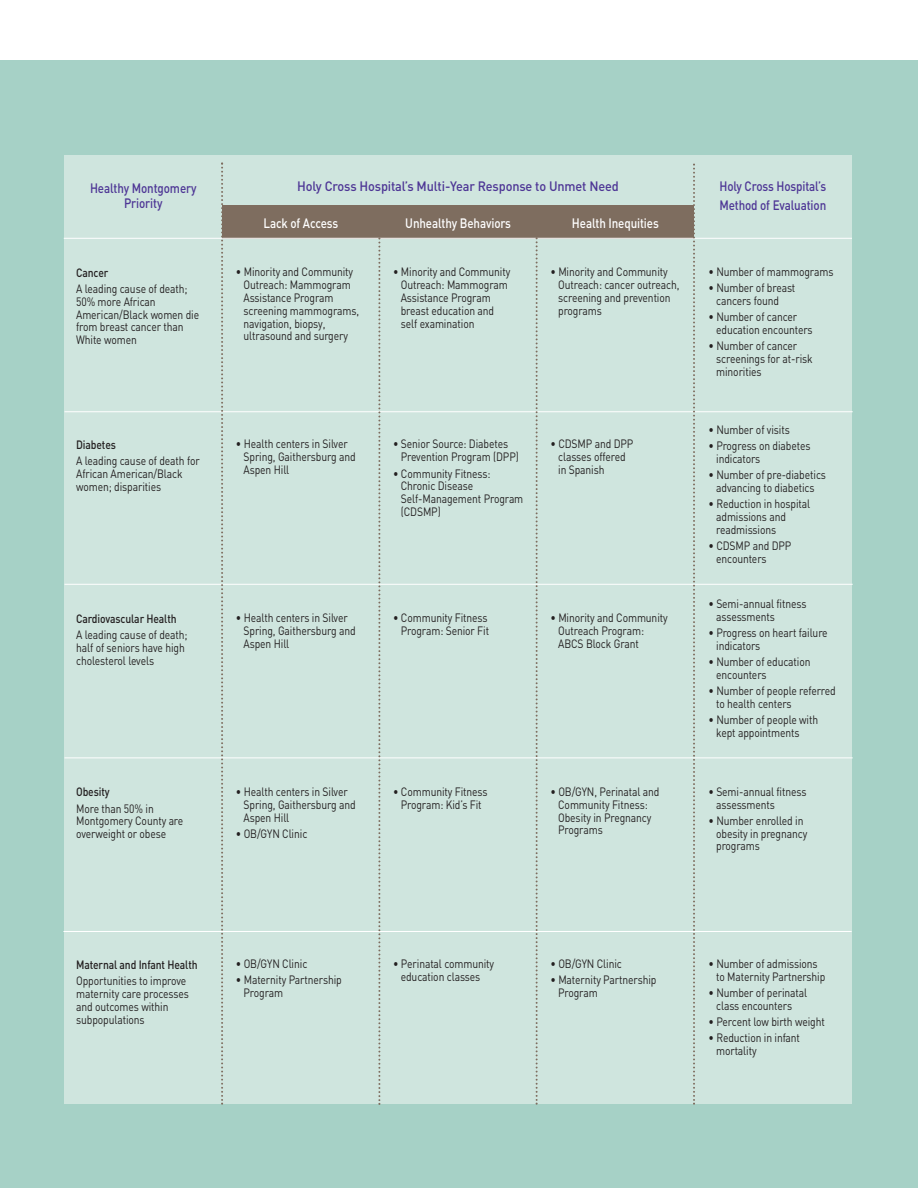
<style>
.page{position:relative;width:918px;height:1188px;background:#fff}
.page>*{position:absolute;margin:0;border:0;box-sizing:border-box;transform-origin:0 0}
.t1{font:500 13.5px/15px "DIN";letter-spacing:-.01em;color:#4d3595;text-align:center;scale:.86 1}
.t2{font:500 13.5px "DIN";letter-spacing:-.01em;color:#4d3595;scale:.94 1}
.t3{font:500 13.5px "DIN";letter-spacing:-.01em;color:#fff;scale:.86 1}
.t4{font:12px/12.9px "DIN";letter-spacing:-.01em;color:#231f20;scale:.86 1}
.t5{font:500 12px "DIN";letter-spacing:-.01em;color:#231f20;scale:.86 1}
</style>
<div class="page">
<div style="left:0;top:60px;width:918px;height:1128px;background:#a6d1c6"></div>
<div style="left:64px;top:155px;width:788px;height:949px;background:#cfe5de"></div>
<div style="left:222px;top:205px;width:472px;height:33px;background:#7e6d5f"></div>
<hr style="left:64px;top:411px;width:789px;height:1px;background:#fff">
<hr style="left:64px;top:238px;width:788px;height:1px;background:#fff">
<hr style="left:64px;top:584px;width:789px;height:1px;background:#fff">
<hr style="left:64px;top:758px;width:789px;height:1px;background:#fff">
<hr style="left:63px;top:931px;width:789px;height:1px;background:#fff">
<svg style="left:221px;top:163px;width:2px;height:942px"></svg>
<svg style="left:378px;top:238px;width:2px;height:867px"></svg>
<svg style="left:536px;top:237px;width:2px;height:868px"></svg>
<svg style="left:693px;top:164px;width:2px;height:941px"></svg>
<p class="t2" style="left:297px;top:178px;width:344px">Holy Cross Hospital’s Multi-Year Response to Unmet Need</p>
<p class="t1" style="left:90px;top:180px;width:125px">Healthy Montgomery<br>Priority</p>
<p class="t1" style="left:719px;top:177px;width:126px;line-height:18.3px;text-align:left">Holy Cross Hospital’s<br>Method of Evaluation</p>
<p class="t5" style="left:76px;top:265px;width:39px">Cancer</p>
<p class="t4" style="left:76px;top:282px;width:145px">A leading cause of death;<br>50% more African<br>American/Black women die from breast cancer than<br>White women</p>
<p class="t5" style="left:76px;top:438px;width:48px">Diabetes</p>
<p class="t4" style="left:76px;top:454px;width:145px">A leading cause of death for<br>African American/Black women; disparities</p>
<p class="t5" style="left:76px;top:611px;width:118px">Cardiovascular Health</p>
<p class="t4" style="left:76px;top:628px;width:131px">A leading cause of death; half of seniors have high cholesterol levels</p>
<p class="t5" style="left:76px;top:785px;width:40px">Obesity</p>
<p class="t4" style="left:76px;top:801px;width:126px">More than 50% in<br>Montgomery County are overweight or obese</p>
<p class="t3" style="left:264px;top:215px;width:88px">Lack of Access</p>
<p class="t3" style="left:405px;top:215px;width:125px">Unhealthy Behaviors</p>
<p class="t3" style="left:572px;top:215px;width:102px">Health Inequities</p>
<p class="t4" style="left:244px;top:265px;width:136px;text-indent:-8px">• Minority and Community<br>Outreach: Mammogram<br>Assistance Program screening mammograms, navigation, biopsy, ultrasound and surgery</p>
<p class="t4" style="left:401px;top:265px;width:129px;text-indent:-8px">• Minority and Community<br>Outreach: Mammogram<br>Assistance Program breast education and self examination</p>
<p class="t4" style="left:558px;top:265px;width:142px;text-indent:-8px">• Minority and Community<br>Outreach: cancer outreach, screening and prevention programs</p>
<p class="t4" style="left:244px;top:437px;width:132px;text-indent:-8px">• Health centers in Silver<br>Spring, Gaithersburg and<br>Aspen Hill</p>
<p class="t4" style="left:244px;top:611px;width:132px;text-indent:-8px">• Health centers in Silver<br>Spring, Gaithersburg and<br>Aspen Hill</p>
<p class="t4" style="left:401px;top:437px;width:139px;text-indent:-8px">• Senior Source: Diabetes<br>Prevention Program (DPP)</p>
<p class="t4" style="left:401px;top:466px;width:144px;text-indent:-8px">• Community Fitness:<br>Chronic Disease<br>Self-Management Program (CDSMP)</p>
<p class="t4" style="left:558px;top:437px;width:89px;text-indent:-8px">• CDSMP and DPP classes offered in Spanish</p>
<p class="t4" style="left:393px;top:611px;width:113px;text-align:right">• Community Fitness<br>Program: Senior Fit</p>
<p class="t4" style="left:558px;top:611px;width:129px;text-indent:-8px">• Minority and Community<br>Outreach Program:<br>ABCS Block Grant</p>
<p class="t4" style="left:244px;top:785px;width:132px;text-indent:-8px">• Health centers in Silver<br>Spring, Gaithersburg and<br>Aspen Hill</p>
<p class="t4" style="left:236px;top:827px;width:85px">• OB/GYN Clinic</p>
<p class="t4" style="left:393px;top:785px;width:111px;text-align:center">• Community Fitness<br>Program: Kid’s Fit</p>
<p class="t4" style="left:558px;top:785px;width:119px;text-indent:-8px">• OB/GYN, Perinatal and<br>Community Fitness:<br>Obesity in Pregnancy<br>Programs</p>
<p class="t4" style="left:709px;top:265px;width:147px">• Number of mammograms</p>
<p class="t4" style="left:716px;top:281px;width:94px;text-indent:-8px">• Number of breast cancers found</p>
<p class="t4" style="left:716px;top:310px;width:114px;text-indent:-8px">• Number of cancer education encounters</p>
<p class="t4" style="left:716px;top:339px;width:114px;text-indent:-8px">• Number of cancer screenings for at-risk minorities</p>
<p class="t4" style="left:709px;top:423px;width:96px">• Number of visits</p>
<p class="t4" style="left:716px;top:439px;width:111px;text-indent:-8px">• Progress on diabetes indicators</p>
<p class="t4" style="left:709px;top:468px;width:138px;text-align:center">• Number of pre-diabetics advancing to diabetics</p>
<p class="t4" style="left:716px;top:497px;width:111px;text-indent:-8px">• Reduction in hospital admissions and readmissions</p>
<p class="t4" style="left:716px;top:539px;width:89px;text-indent:-8px">• CDSMP and DPP encounters</p>
<p class="t4" style="left:716px;top:597px;width:107px;text-indent:-8px">• Semi-annual fitness assessments</p>
<p class="t4" style="left:716px;top:626px;width:131px;text-indent:-8px">• Progress on heart failure indicators</p>
<p class="t4" style="left:716px;top:655px;width:111px;text-indent:-8px">• Number of education encounters</p>
<p class="t4" style="left:716px;top:684px;width:141px;text-indent:-8px">• Number of people referred to health centers</p>
<p class="t4" style="left:716px;top:713px;width:120px;text-indent:-8px">• Number of people with kept appointments</p>
<p class="t4" style="left:716px;top:784px;width:107px;text-indent:-8px">• Semi-annual fitness assessments</p>
<p class="t4" style="left:716px;top:814px;width:108px;text-indent:-8px">• Number enrolled in obesity in pregnancy programs</p>
<p class="t5" style="left:76px;top:957px;width:143px">Maternal and Infant Health</p>
<p class="t4" style="left:76px;top:974px;width:133px">Opportunities to improve maternity care processes and outcomes within subpopulations</p>
<p class="t4" style="left:236px;top:957px;width:85px">• OB/GYN Clinic</p>
<p class="t4" style="left:244px;top:973px;width:116px;text-indent:-8px">• Maternity Partnership<br>Program</p>
<p class="t4" style="left:393px;top:957px;width:119px;text-align:center">• Perinatal community education classes</p>
<p class="t4" style="left:551px;top:957px;width:85px">• OB/GYN Clinic</p>
<p class="t4" style="left:558px;top:973px;width:116px;text-indent:-8px">• Maternity Partnership<br>Program</p>
<p class="t4" style="left:716px;top:957px;width:128px;text-indent:-8px">• Number of admissions to Maternity Partnership</p>
<p class="t4" style="left:716px;top:986px;width:107px;text-indent:-8px">• Number of perinatal class encounters</p>
<p class="t4" style="left:709px;top:1015px;width:137px">• Percent low birth weight</p>
<p class="t4" style="left:716px;top:1031px;width:99px;text-indent:-8px">• Reduction in infant mortality</p>
</div>
